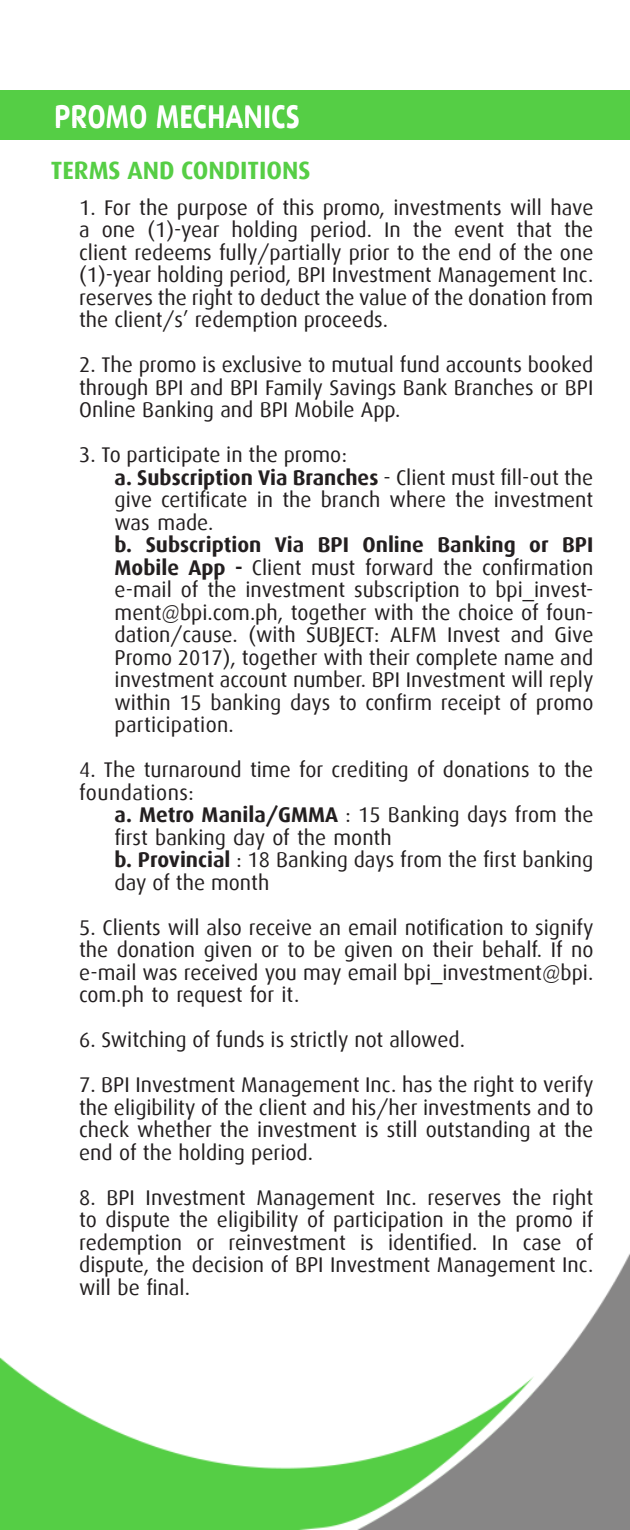
<style>
.page{position:relative;width:630px;height:1530px;background:#fff}
.page>*{position:absolute;margin:0;border:0;box-sizing:border-box;transform-origin:0 0}
.t1{font:500 30px "Dax";color:#fff}
.t2{font:700 25px "Dax";color:#56ce45}
.t3{font:21.25px/22.5px "Dax";color:#231f20;text-align:justify}
.t4{font:700 21.25px "Dax";color:#231f20}
.s1{font-weight:700}
.s2{font-weight:400}
</style>
<div class="page">
<img style="left:0;top:139px;width:630px;height:1391px">
<div style="left:0;top:92px;width:630px;height:47px;background:#55ce45"></div>
<div style="left:0;top:90px;width:630px;height:48px;background:#55ce45"></div>
<p class="t1" style="left:54px;top:99px;width:247px">PROMO MECHANICS</p>
<p class="t2" style="left:51px;top:156px;width:261px">TERMS AND CONDITIONS</p>
<p class="t3" style="left:79px;top:196px;width:516px;text-align:right">1. For the purpose of this promo, investments will have the</p>
<p class="t3" style="left:147px;top:219px;width:74px">( -)1 year</p>
<p class="t3" style="left:232px;top:219px;width:68px">holding</p>
<p class="t3" style="left:310px;top:219px;width:63px">period.</p>
<p class="t3" style="left:413px;top:219px;width:31px">the</p>
<p class="t3" style="left:517px;top:219px;width:37px">that</p>
<p class="t3" style="left:454px;top:219px;width:52px">event</p>
<p class="t3" style="left:384px;top:219px;width:18px">In</p>
<p class="t3" style="left:79px;top:219px;width:12px">a</p>
<p class="t3" style="left:79px;top:241px;width:516px">client redeems fully/partially prior to the end of the one</p>
<p class="t3" style="left:79px;top:264px;width:516px">- )1( year holding period, BPI Investment Management Inc. reserves the right to deduct the value of the donation from the client s/ ’ redemption proceeds.</p>
<p class="t3" style="left:79px;top:354px;width:516px">2. The promo is exclusive to mutual fund accounts booked through BPI and BPI Family Savings Bank Branches or BPI Online Banking and BPI Mobile App.</p>
<p class="t3" style="left:79px;top:444px;width:269px">3. To participate in the promo:</p>
<p class="t3" style="left:115px;top:466px;width:480px"><span class="s1">.a Subscription Via Branches</span> - Client must fill-out the give certificate in the branch where the investment was made.</p>
<p class="t4" style="left:562px;top:533px;width:33px">BPI</p>
<p class="t3" style="left:102px;top:219px;width:35px">one</p>
<p class="t4" style="left:115px;top:533px;width:19px">.b</p>
<p class="t4" style="left:146px;top:533px;width:117px">Subscription</p>
<p class="t4" style="left:362px;top:533px;width:63px">Online</p>
<p class="t4" style="left:437px;top:533px;width:80px">Banking</p>
<p class="t4" style="left:275px;top:533px;width:31px">Via</p>
<p class="t4" style="left:318px;top:533px;width:33px">BPI</p>
<p class="t4" style="left:529px;top:533px;width:21px">or</p>
<p class="t3" style="left:365px;top:556px;width:70px">forward</p>
<p class="t3" style="left:482px;top:556px;width:113px">confirmation</p>
<p class="t4" style="left:115px;top:555px;width:189px">Mobile App - <span class="s2">Client</span></p>
<p class="t3" style="left:443px;top:556px;width:31px">the</p>
<p class="t3" style="left:311px;top:556px;width:46px">must</p>
<p class="t3" style="left:115px;top:579px;width:480px">-e mail of the investment subscription to bpi_invest-</p>
<p class="t3" style="left:115px;top:601px;width:480px">ment@bpi.com.ph, together with the choice of foun-</p>
<p class="t3" style="left:248px;top:624px;width:49px">(with</p>
<p class="t3" style="left:115px;top:624px;width:125px">dation/cause.</p>
<p class="t3" style="left:511px;top:624px;width:35px">and</p>
<p class="t3" style="left:555px;top:624px;width:40px">Give</p>
<p class="t3" style="left:306px;top:624px;width:75px">SUBJECT:</p>
<p class="t3" style="left:447px;top:624px;width:55px">Invest</p>
<p class="t3" style="left:390px;top:624px;width:48px">ALFM</p>
<p class="t3" style="left:115px;top:646px;width:480px">Promo 2017 ,) together with their complete name and investment account number. BPI Investment will reply within 15 banking days to confirm receipt of promo participation.</p>
<p class="t3" style="left:79px;top:759px;width:516px">4. The turnaround time for crediting of donations to the foundations:</p>
<p class="t3" style="left:115px;top:804px;width:480px"><span class="s1">.a Metro Manila/GMMA</span> : 15 Banking days from the first banking day of the month</p>
<p class="t3" style="left:115px;top:849px;width:480px"><span class="s1">.b Provincial</span> : 18 Banking days from the first banking day of the month</p>
<p class="t3" style="left:79px;top:916px;width:516px">5. Clients will also receive an email notification to signify the donation given or to be given on their behalf. If no -e mail was received you may email bpi_investment@bpi. com.ph to request for .i t</p>
<p class="t3" style="left:79px;top:1029px;width:387px">6. Switching of funds is strictly not allowed.</p>
<p class="t3" style="left:79px;top:1074px;width:516px">7. BPI Investment Management Inc. has the right to verify the eligibility of the client and his/her investments and to check whether the investment is still outstanding at the end of the holding period.</p>
<p class="t3" style="left:552px;top:1186px;width:43px">right</p>
<p class="t3" style="left:512px;top:1186px;width:31px">the</p>
<p class="t3" style="left:79px;top:1186px;width:516px">8.<br>to dispute the eligibility of participation in the promo if</p>
<p class="t3" style="left:576px;top:1231px;width:19px">of</p>
<p class="t3" style="left:106px;top:1186px;width:30px">BPI</p>
<p class="t3" style="left:146px;top:1186px;width:101px">Investment</p>
<p class="t3" style="left:256px;top:1186px;width:120px">Management</p>
<p class="t3" style="left:386px;top:1186px;width:33px">Inc.</p>
<p class="t3" style="left:428px;top:1186px;width:75px">reserves</p>
<p class="t3" style="left:388px;top:1231px;width:91px">identified.</p>
<p class="t3" style="left:79px;top:1231px;width:105px">redemption</p>
<p class="t3" style="left:79px;top:1254px;width:516px">dispute, the decision of BPI Investment Management Inc. will be final.</p>
<p class="t3" style="left:229px;top:1231px;width:119px">reinvestment</p>
<p class="t3" style="left:360px;top:1231px;width:15px">is</p>
<p class="t3" style="left:492px;top:1231px;width:18px">In</p>
<p class="t3" style="left:523px;top:1231px;width:41px">case</p>
<p class="t3" style="left:196px;top:1231px;width:19px">or</p>
</div>
